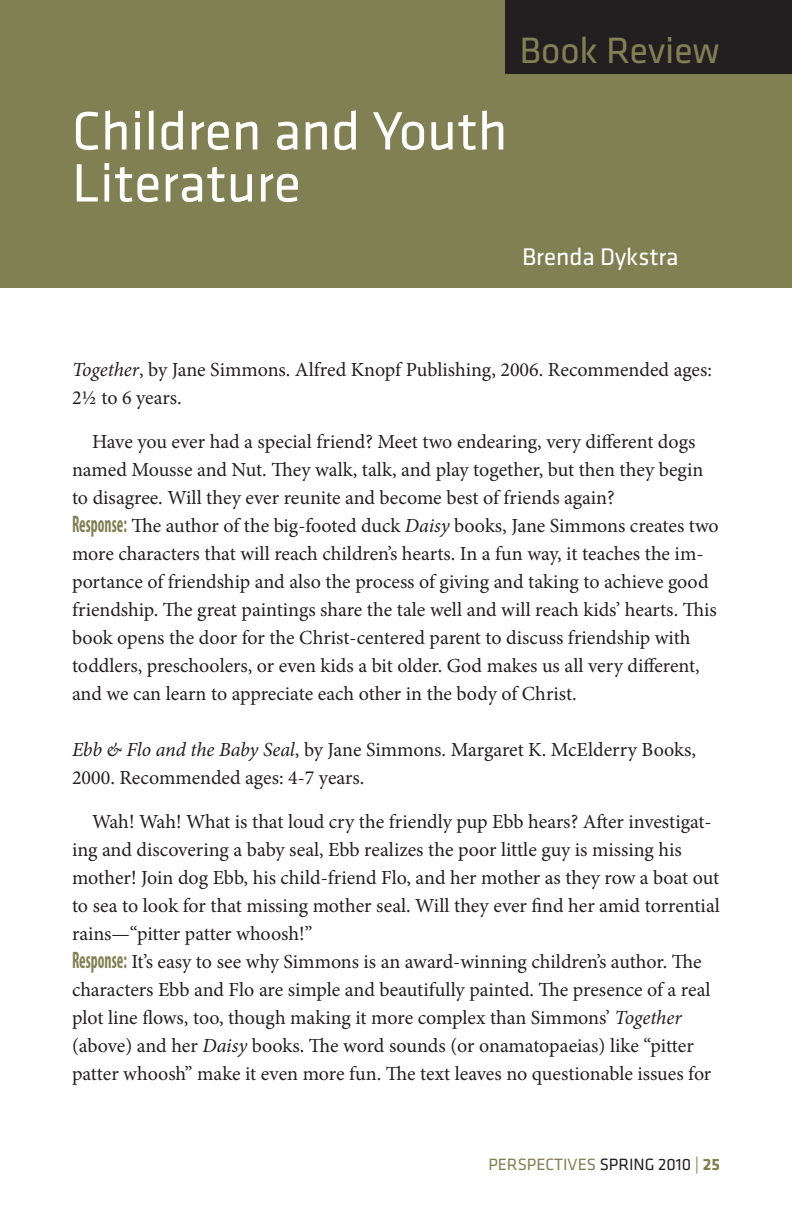
<style>
.page{position:relative;width:792px;height:1224px;background:#fff}
.page>*{position:absolute;margin:0;border:0;box-sizing:border-box;transform-origin:0 0}
.t1{font:56px/52px "Klavika";color:#fff}
.t2{font:38px "Klavika";color:#818053}
.t3{font:25px "Klavika";color:#fff}
.t4{font:20px/28px "Minion Pro";color:#231f20}
.t5{font:17px "Klavika";color:#818053}
.s1{font-style:italic}
.s2{font-family:"Myriad";font-weight:700;font-stretch:condensed;font-size:24px;color:#818053}
.s3{color:#231f20}
.s4{font-weight:700}
</style>
<div class="page">
<div style="left:0;top:0;width:792px;height:288px;background:#818053"></div>
<div style="left:505px;top:0;width:287px;height:74px;background:#231f20"></div>
<h1 class="t1" style="left:72px;top:103px;width:437px">Children and Youth<br>Literature</h1>
<h2 class="t2" style="left:519px;top:26px;width:201px">Book Review</h2>
<p class="t3" style="left:522px;top:241px;width:158px">Brenda Dykstra</p>
<p class="t4" style="left:72px;top:356px;width:642px"><span class="s1">Together</span>, by Jane Simmons. Alfred Knopf Publishing, 2006. Recommended ages:<br>2½ to 6 years.</p>
<p class="t4" style="left:72px;top:428px;width:648px;text-indent:20px">Have you ever had a special friend? Meet two endearing, very different dogs named Mousse and Nut. They walk, talk, and play together, but then they begin to disagree. Will they ever reunite and become best of friends again?<br><span class="s2">Response:</span> The author of the big-footed duck <span class="s1">Daisy</span> books, Jane Simmons creates two more characters that will reach children’s hearts. In a fun way, it teaches the im&shy;portance of friendship and also the process of giving and taking to achieve good friendship. The great paintings share the tale well and will reach kids’ hearts. This book opens the door for the Christ-centered parent to discuss friendship with toddlers, preschoolers, or even kids a bit older. God makes us all very different, and we can learn to appreciate each other in the body of Christ.</p>
<p class="t4" style="left:72px;top:736px;width:625px"><span class="s1">Ebb &amp; Flo and the Baby Seal</span>, by Jane Simmons. Margaret K. McElderry Books,<br>2000. Recommended ages: 4-7 years.</p>
<p class="t4" style="left:72px;top:808px;width:650px;text-indent:20px">Wah! Wah! What is that loud cry the friendly pup Ebb hears? After investigat&shy;ing and discovering a baby seal, Ebb realizes the poor little guy is missing his mother! Join dog Ebb, his child-friend Flo, and her mother as they row a boat out to sea to look for that missing mother seal. Will they ever find her amid torrential rains—“pitter patter whoosh!”<br><span class="s2">Response:</span> It’s easy to see why Simmons is an award-winning children’s author. The characters Ebb and Flo are simple and beautifully painted. The presence of a real plot line flows, too, though making it more complex than Simmons’ <span class="s1">Together </span>(above) and her <span class="s1">Daisy</span> books. The word sounds (or onamatopaeias) like “pitter patter whoosh” make it even more fun. The text leaves no questionable issues for</p>
<p class="t5" style="left:488px;top:1154px;width:233px">PERSPECTIVES <span class="s3">SPRING 2010</span> | <span class="s4">25</span></p>
</div>
